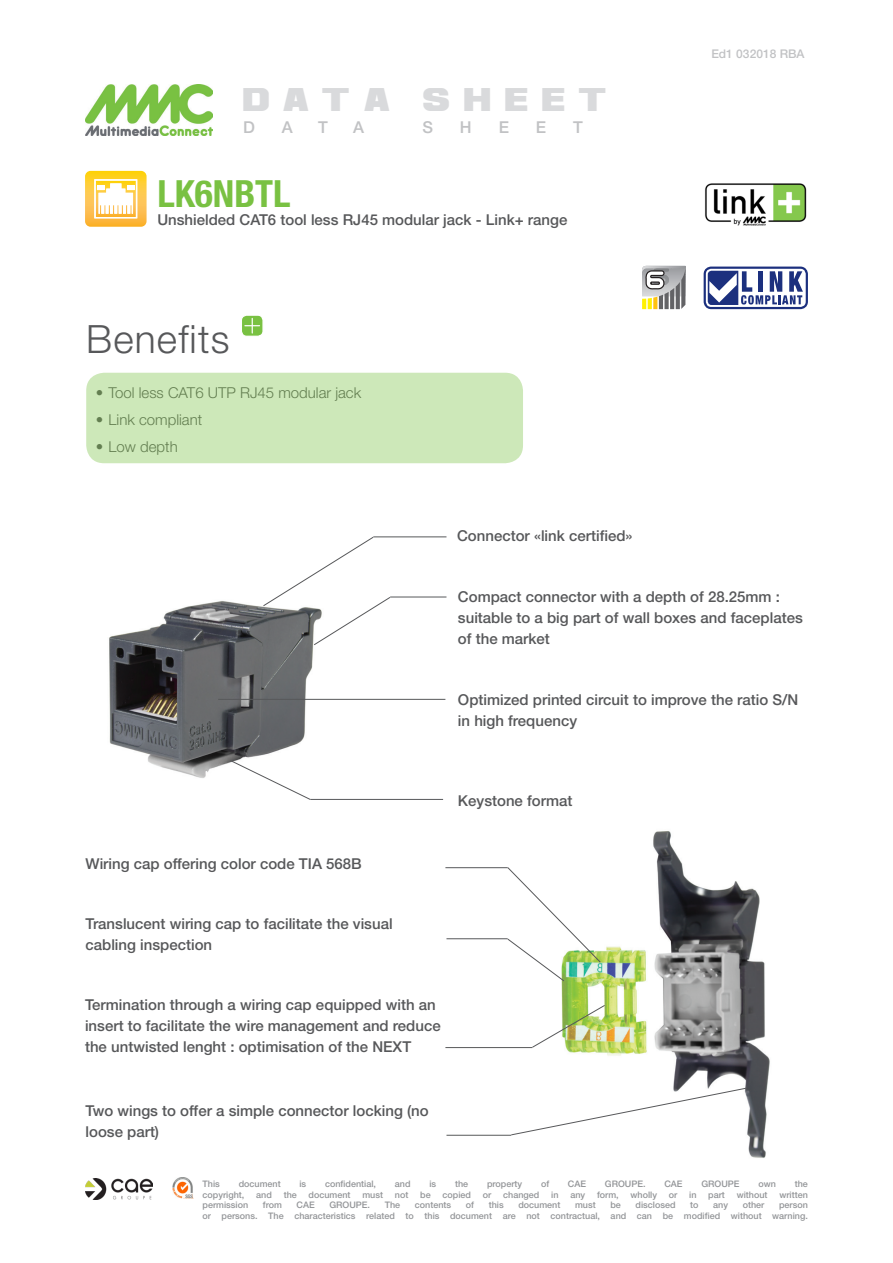
<style>
.page{position:relative;width:893px;height:1263px;background:#fff}
.page>*{position:absolute;margin:0;border:0;box-sizing:border-box;transform-origin:0 0}
.t1{font:300 39px "Helvetica Neue";letter-spacing:.03em;color:#57585a}
.t2{font:700 condensed 37.5px "Helvetica Neue";color:#79c142}
.t3{font:25.5px "Ash";letter-spacing:.5em;color:#d9dadc}
.t4{font:500 16.35px "Helvetica Neue";color:#c1c2c4}
.t5{font:500 15px/21px "Helvetica Neue";color:#57585a}
.t6{font:300 15px "Helvetica Neue";color:#57585a}
.t7{font:500 12px "Helvetica Neue";color:#c1c2c4}
.t8{font:500 9px/10.8px "Helvetica Neue";color:#939598;text-align:right}
</style>
<div class="page">
<img style="left:85px;top:85px;width:128px;height:51px">
<svg style="left:85px;top:171px;width:62px;height:56px"></svg>
<img style="left:85px;top:1178px;width:67px;height:21px">
<img style="left:172px;top:1178px;width:21px;height:21px">
<img style="left:561px;top:831px;width:209px;height:327px">
<img style="left:109px;top:601px;width:224px;height:177px">
<img style="left:705px;top:183px;width:102px;height:43px">
<hr style="left:373px;top:537px;width:73px;height:1px;background:#57585a">
<hr style="left:390px;top:597px;width:56px;height:1px;background:#57585a">
<svg style="left:263px;top:537px;width:128px;height:108px"></svg>
<hr style="left:310px;top:799px;width:133px;height:1px;background:#57585a">
<svg style="left:230px;top:760px;width:81px;height:40px"></svg>
<hr style="left:218px;top:699px;width:227px;height:1px;background:#57585a">
<svg style="left:507px;top:867px;width:94px;height:114px"></svg>
<hr style="left:445px;top:867px;width:63px;height:1px;background:#57585a">
<hr style="left:446px;top:938px;width:62px;height:1px;background:#57585a">
<svg style="left:532px;top:1005px;width:73px;height:43px"></svg>
<hr style="left:445px;top:1047px;width:87px;height:1px;background:#57585a">
<svg style="left:511px;top:1088px;width:236px;height:47px"></svg>
<hr style="left:446px;top:1135px;width:65px;height:1px;background:#57585a">
<svg style="left:704px;top:267px;width:104px;height:42px"></svg>
<svg style="left:642px;top:266px;width:44px;height:43px;background:#aba99b"></svg>
<div style="left:86px;top:373px;width:437px;height:90px;background:#cde8b9;border-radius:18px"></div>
<div style="left:241px;top:315px;width:22px;height:21px;background:#79c142;border-radius:5px"></div>
<div style="left:241px;top:315px;width:23px;height:22px;border:1px solid #fff;border-radius:5px"></div>
<svg style="left:245px;top:318px;width:15px;height:15px"></svg>
<h3 class="t3" style="left:243px;top:85px;width:149px">DATA</h3>
<h3 class="t3" style="left:423px;top:85px;width:186px">SHEET</h3>
<p class="t4" style="left:243px;top:114px;width:13px">D</p>
<p class="t4" style="left:282px;top:114px;width:12px">A</p>
<p class="t4" style="left:318px;top:114px;width:11px">T</p>
<p class="t4" style="left:353px;top:114px;width:12px">A</p>
<p class="t4" style="left:422px;top:114px;width:12px">S</p>
<p class="t4" style="left:460px;top:114px;width:13px">H</p>
<p class="t4" style="left:499px;top:114px;width:12px">E</p>
<p class="t4" style="left:536px;top:114px;width:12px">E</p>
<p class="t4" style="left:573px;top:114px;width:11px">T</p>
<h2 class="t2" style="left:157px;top:163px;width:135px">LK6NBTL</h2>
<p class="t5" style="left:157px;top:209px;width:412px">Unshielded CAT6 tool less RJ45 modular jack - Link+ range</p>
<p class="t1" style="left:86px;top:307px;width:145px">Benefits</p>
<p class="t6" style="left:96px;top:380px;width:267px">• Tool less CAT6 UTP RJ45 modular jack</p>
<p class="t6" style="left:96px;top:407px;width:108px">• Link compliant</p>
<p class="t6" style="left:96px;top:434px;width:83px">• Low depth</p>
<p class="t5" style="left:457px;top:524px;width:177px">Connector «link certified»</p>
<p class="t7" style="left:711px;top:44px;width:95px">Ed1 032018 RBA</p>
<p class="t5" style="left:458px;top:586px;width:346px">Compact connector with a depth of 28.25mm : suitable to a big part of wall boxes and faceplates of the market</p>
<p class="t5" style="left:458px;top:688px;width:342px">Optimized printed circuit to improve the ratio S/N in high frequency</p>
<p class="t5" style="left:458px;top:790px;width:116px">Keystone format</p>
<p class="t5" style="left:86px;top:852px;width:278px">Wiring cap offering color code TIA 568B</p>
<p class="t5" style="left:86px;top:913px;width:309px">Translucent wiring cap to facilitate the visual cabling inspection</p>
<p class="t5" style="left:85px;top:994px;width:357px">Termination through a wiring cap equipped with an insert to facilitate the wire management and reduce the untwisted lenght : optimisation of the NEXT</p>
<p class="t5" style="left:86px;top:1099px;width:345px">Two wings to offer a simple connector locking (no loose part)</p>
<p class="t8" style="left:202px;top:1178px;width:19px">This</p>
<p class="t8" style="left:239px;top:1178px;width:44px">document</p>
<p class="t8" style="left:299px;top:1178px;width:8px">is</p>
<p class="t8" style="left:325px;top:1178px;width:53px">confidential,</p>
<p class="t8" style="left:395px;top:1178px;width:17px">and</p>
<p class="t8" style="left:429px;top:1178px;width:8px">is</p>
<p class="t8" style="left:455px;top:1178px;width:15px">the</p>
<p class="t8" style="left:487px;top:1178px;width:37px">property</p>
<p class="t8" style="left:541px;top:1178px;width:10px">of</p>
<p class="t8" style="left:568px;top:1178px;width:20px">CAE</p>
<p class="t8" style="left:605px;top:1178px;width:42px">GROUPE.</p>
<p class="t8" style="left:664px;top:1178px;width:20px">CAE</p>
<p class="t8" style="left:701px;top:1178px;width:40px">GROUPE</p>
<p class="t8" style="left:758px;top:1178px;width:19px">own</p>
<p class="t8" style="left:795px;top:1178px;width:15px">the</p>
<p class="t8" style="left:202px;top:1189px;width:43px">copyright,</p>
<p class="t8" style="left:256px;top:1189px;width:17px">and</p>
<p class="t8" style="left:284px;top:1189px;width:15px">the</p>
<p class="t8" style="left:309px;top:1189px;width:44px">document</p>
<p class="t8" style="left:362px;top:1189px;width:22px">must</p>
<p class="t8" style="left:395px;top:1189px;width:15px">not</p>
<p class="t8" style="left:420px;top:1189px;width:12px">be</p>
<p class="t8" style="left:443px;top:1189px;width:30px">copied</p>
<p class="t8" style="left:483px;top:1189px;width:10px">or</p>
<p class="t8" style="left:503px;top:1189px;width:38px">changed</p>
<p class="t8" style="left:551px;top:1189px;width:9px">in</p>
<p class="t8" style="left:570px;top:1189px;width:16px">any</p>
<p class="t8" style="left:597px;top:1189px;width:23px">form,</p>
<p class="t8" style="left:630px;top:1189px;width:28px">wholly</p>
<p class="t8" style="left:669px;top:1189px;width:10px">or</p>
<p class="t8" style="left:689px;top:1189px;width:9px">in</p>
<p class="t8" style="left:708px;top:1189px;width:18px">part</p>
<p class="t8" style="left:737px;top:1189px;width:32px">without</p>
<p class="t8" style="left:779px;top:1189px;width:30px">written</p>
<p class="t8" style="left:202px;top:1199px;width:47px">permission</p>
<p class="t8" style="left:263px;top:1199px;width:21px">from</p>
<p class="t8" style="left:297px;top:1199px;width:20px">CAE</p>
<p class="t8" style="left:329px;top:1199px;width:42px">GROUPE.</p>
<p class="t8" style="left:385px;top:1199px;width:17px">The</p>
<p class="t8" style="left:415px;top:1199px;width:38px">contents</p>
<p class="t8" style="left:466px;top:1199px;width:10px">of</p>
<p class="t8" style="left:489px;top:1199px;width:17px">this</p>
<p class="t8" style="left:518px;top:1199px;width:44px">document</p>
<p class="t8" style="left:575px;top:1199px;width:22px">must</p>
<p class="t8" style="left:610px;top:1199px;width:12px">be</p>
<p class="t8" style="left:636px;top:1199px;width:42px">disclosed</p>
<p class="t8" style="left:690px;top:1199px;width:10px">to</p>
<p class="t8" style="left:713px;top:1199px;width:16px">any</p>
<p class="t8" style="left:743px;top:1199px;width:23px">other</p>
<p class="t8" style="left:202px;top:1199px;width:607px">person<br>or persons. The characteristics related to this document are not contractual, and can be modified without warning.</p>
</div>
